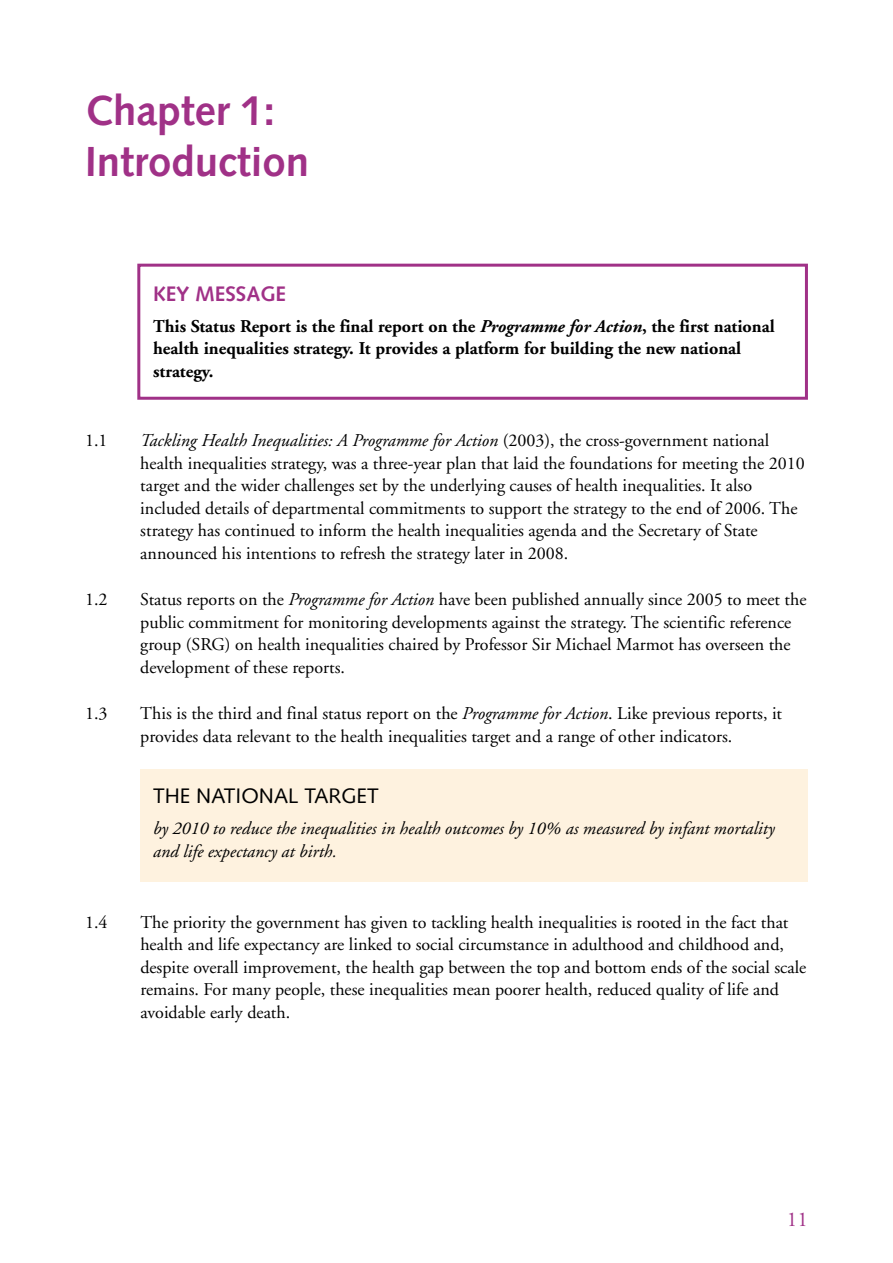
<style>
.page{position:relative;width:893px;height:1263px;background:#fff}
.page>*{position:absolute;margin:0;border:0;box-sizing:border-box;transform-origin:0 0}
.t1{font:700 42px/51px "Syntax";color:#a03187}
.t2{font:21px "Syntax";color:#000}
.t3{font:700 21px "Syntax";color:#a03187}
.t4{font:21px "Adobe Garamond";color:#a03187}
.t5{font:18px/22.5px "Adobe Garamond";color:#000}
.t6{font:700 18px/22.5px "Adobe Garamond";color:#000}
.t7{font:italic 18px/22.5px "Adobe Garamond";color:#000}
.s1{font-style:italic}
</style>
<div class="page">
<div style="left:137px;top:264px;width:671px;height:136px;border:3px solid #a03187"></div>
<div style="left:140px;top:769px;width:668px;height:112px;background:#fef2df"></div>
<h1 class="t1" style="left:85px;top:86px;width:226px">Chapter 1:<br>Introduction</h1>
<p class="t3" style="left:153px;top:281px;width:134px">KEY MESSAGE</p>
<p class="t6" style="left:153px;top:315px;width:623px">This Status Report is the final report on the <span class="s1">Programme for Action</span>, the first national health inequalities strategy. It provides a platform for building the new national strategy.</p>
<p class="t5" style="left:85px;top:430px;width:24px">1.1</p>
<p class="t5" style="left:140px;top:430px;width:666px"><span class="s1">Tackling Health Inequalities: A Programme for Action</span> (2003), the cross-government national health inequalities strategy, was a three-year plan that laid the foundations for meeting the 2010 target and the wider challenges set by the underlying causes of health inequalities. It also included details of departmental commitments to support the strategy to the end of 2006. The strategy has continued to inform the health inequalities agenda and the Secretary of State announced his intentions to refresh the strategy later in 2008.</p>
<p class="t5" style="left:85px;top:589px;width:24px">1.2</p>
<p class="t5" style="left:140px;top:589px;width:668px">Status reports on the <span class="s1">Programme for Action</span> have been published annually since 2005 to meet the public commitment for monitoring developments against the strategy. The scientific reference group (SRG) on health inequalities chaired by Professor Sir Michael Marmot has overseen the development of these reports.</p>
<p class="t5" style="left:85px;top:703px;width:24px">1.3</p>
<p class="t5" style="left:140px;top:703px;width:643px">This is the third and final status report on the <span class="s1">Programme for Action</span>. Like previous reports, it provides data relevant to the health inequalities target and a range of other indicators.</p>
<p class="t2" style="left:153px;top:784px;width:227px">THE NATIONAL TARGET</p>
<p class="t7" style="left:153px;top:818px;width:623px">by 2010 to reduce the inequalities in health outcomes by 10% as measured by infant mortality and life expectancy at birth.</p>
<p class="t5" style="left:85px;top:911px;width:24px">1.4</p>
<p class="t5" style="left:140px;top:911px;width:667px">The priority the government has given to tackling health inequalities is rooted in the fact that health and life expectancy are linked to social circumstance in adulthood and childhood and, despite overall improvement, the health gap between the top and bottom ends of the social scale remains. For many people, these inequalities mean poorer health, reduced quality of life and avoidable early death.</p>
<p class="t4" style="left:787px;top:1208px;width:22px">11</p>
</div>
